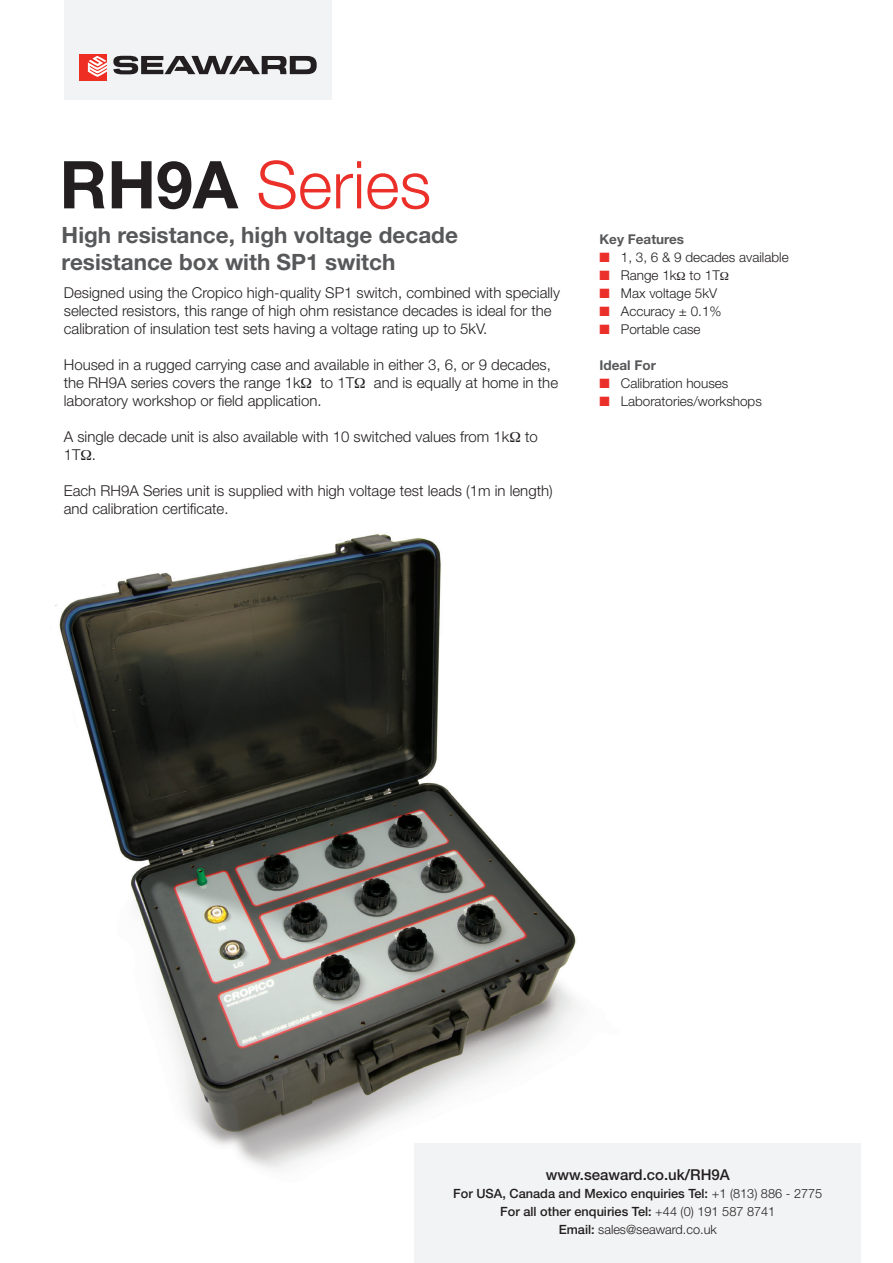
<style>
.page{position:relative;width:893px;height:1263px;background:#fff}
.page>*{position:absolute;margin:0;border:0;box-sizing:border-box;transform-origin:0 0}
.t1{font:300 66px "Helvetica Neue";color:#eb2f29}
.t2{font:700 22.5px/27px "Helvetica Neue";color:#57585a}
.t3{font:300 15px/18px "Helvetica Neue";color:#231f20}
.t4{font:500 15px "Helvetica Neue";color:#231f20}
.t5{font:300 13.5px "Helvetica Neue";color:#231f20}
.t6{font:700 13.5px "Helvetica Neue";color:#57585a}
.t7{font:500 12.75px/18px "Helvetica Neue";color:#231f20;text-align:center}
.s1{font-weight:700;color:#231f20}
.s2{color:#eb2f29}
.s3{font-weight:300}
</style>
<div class="page">
<img style="left:55px;top:534px;width:659px;height:729px">
<div style="left:64px;top:0;width:268px;height:100px;background:#f2f3f4"></div>
<div style="left:79px;top:54px;width:28px;height:27px;background:#ee2e22"></div>
<svg style="left:88px;top:56px;width:19px;height:21px"></svg>
<svg style="left:113px;top:56px;width:204px;height:18px"></svg>
<div style="left:415px;top:1144px;width:446px;height:119px;background:#f2f3f4"></div>
<h1 class="t1" style="left:60px;top:145px;width:373px"><span class="s1">RH9A</span> Series</h1>
<h2 class="t2" style="left:62px;top:221px;width:398px">High resistance, high voltage decade resistance box with SP1 switch</h2>
<p class="t3" style="left:64px;top:283px;width:498px">Designed using the Cropico high-quality SP1 switch, combined with specially selected resistors, this range of high ohm resistance decades is ideal for the calibration of insulation test sets having a voltage rating up to 5kV.</p>
<p class="t3" style="left:64px;top:355px;width:489px">Housed in a rugged carrying case and available in either 3, 6, or 9 decades, the RH9A series covers the range 1k</p>
<p class="t3" style="left:320px;top:373px;width:35px">to 1T</p>
<p class="t3" style="left:374px;top:373px;width:186px">and is equally at home in the</p>
<p class="t3" style="left:64px;top:391px;width:259px">laboratory workshop or field application.</p>
<p class="t3" style="left:64px;top:427px;width:476px">A single decade unit is also available with 10 switched values from 1k to<br>1T .</p>
<p class="t3" style="left:64px;top:481px;width:490px">Each RH9A Series unit is supplied with high voltage test leads (1m in length) and calibration certificate.</p>
<p class="t6" style="left:600px;top:231px;width:86px">Key Features</p>
<p class="t5" style="left:600px;top:249px;width:191px"><span class="s2">■</span> 1, 3, 6 &amp; 9 decades available</p>
<p class="t5" style="left:600px;top:267px;width:122px"><span class="s2">■</span> Range 1k to 1T</p>
<p class="t5" style="left:600px;top:285px;width:119px"><span class="s2">■</span> Max voltage 5kV</p>
<p class="t5" style="left:600px;top:303px;width:123px"><span class="s2">■</span> Accuracy ± 0.1%</p>
<p class="t5" style="left:600px;top:321px;width:103px"><span class="s2">■</span> Portable case</p>
<p class="t6" style="left:600px;top:357px;width:58px">Ideal For</p>
<p class="t5" style="left:600px;top:375px;width:130px"><span class="s2">■</span> Calibration houses</p>
<p class="t5" style="left:600px;top:393px;width:164px"><span class="s2">■</span> Laboratories/workshops</p>
<p class="t4" style="left:546px;top:1165px;width:186px">www.seaward.co.uk/RH9A</p>
<p class="t7" style="left:453px;top:1184px;width:371px">For USA, Canada and Mexico enquiries Tel: <span class="s3">+1 (813) 886 - 2775<br></span>For all other enquiries Tel: <span class="s3">+44 (0) 191 587 8741<br></span>Email: <span class="s3">sales@seaward.co.uk</span></p>
</div>
